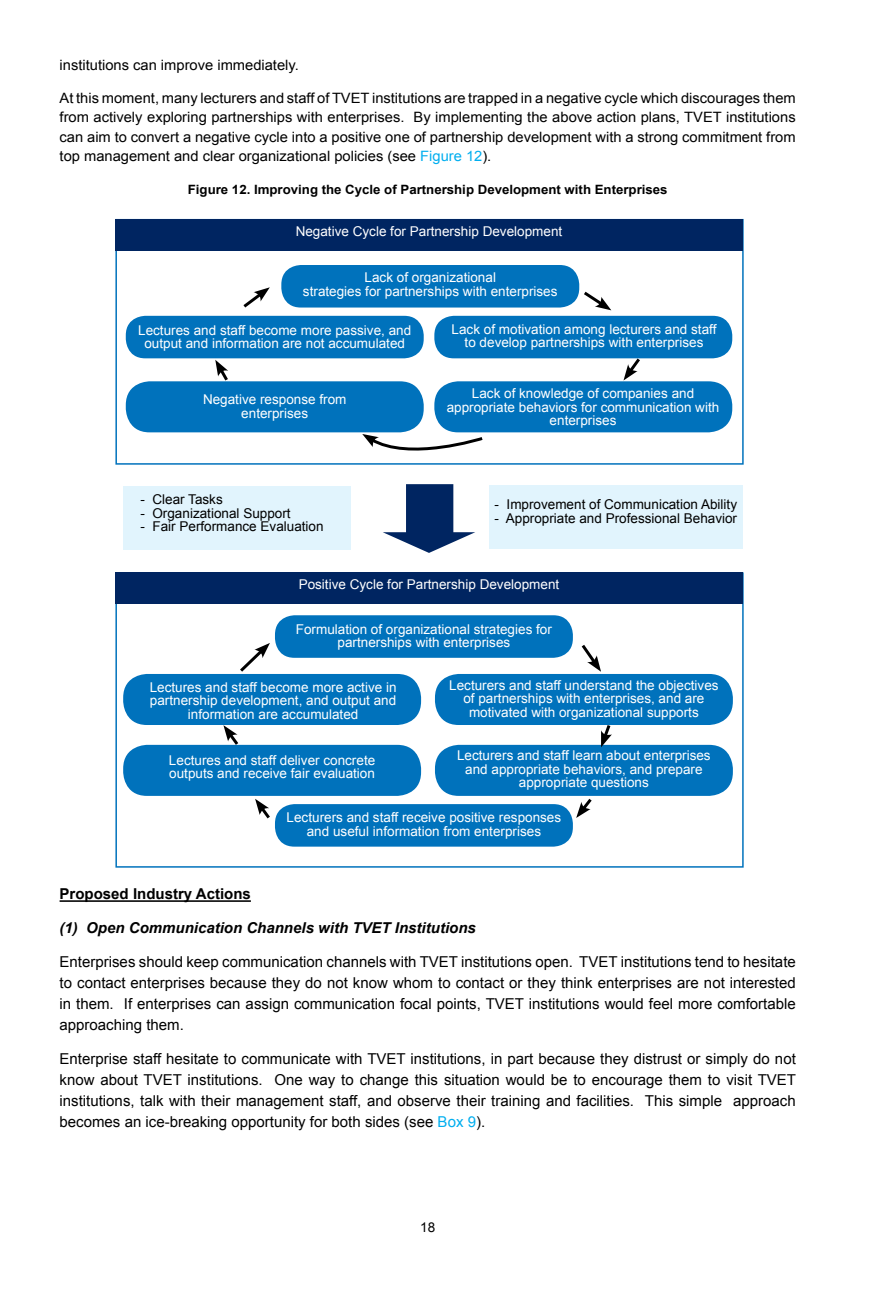
<style>
.page{position:relative;width:881px;height:1293px;background:#fff}
.page>*{position:absolute;margin:0;border:0;box-sizing:border-box;transform-origin:0 0}
.t1{font:15px/21px "Arial";color:#000;text-align:justify}
.t2{font:italic 700 15px "Arial";color:#000}
.t3{font:700 15px "Arial";color:#000}
.t4{font:14.25px/19.5px "Arial";color:#000;text-align:justify}
.t5{font:13.5px/13.5px "Arial";color:#fff;text-align:center}
.t6{font:13.5px "Arial";color:#000}
.t7{font:700 12.9px "Arial";color:#000}
.s1{color:#00aeef}
</style>
<div class="page">
<hr style="left:60px;top:900px;width:191px;height:2px;background:#000">
<div style="left:115px;top:219px;width:628px;height:246px;border:2px solid #0072bc"></div>
<div style="left:115px;top:219px;width:627px;height:31px;background:#002561"></div>
<div style="left:281px;top:265px;width:298px;height:42px;background:#0072bc;border-radius:20px"></div>
<div style="left:126px;top:316px;width:297px;height:42px;background:#0072bc;border-radius:20px"></div>
<div style="left:126px;top:381px;width:297px;height:51px;background:#0072bc;border-radius:24px"></div>
<div style="left:434px;top:316px;width:298px;height:42px;background:#0072bc;border-radius:20px"></div>
<div style="left:434px;top:381px;width:298px;height:51px;background:#0072bc;border-radius:24px"></div>
<svg style="left:243px;top:287px;width:27px;height:21px"></svg>
<svg style="left:584px;top:291px;width:27px;height:19px"></svg>
<div style="left:124px;top:486px;width:226px;height:64px;background:#e1f4fd"></div>
<div style="left:489px;top:485px;width:253px;height:64px;background:#e1f4fd"></div>
<svg style="left:383px;top:484px;width:92px;height:69px"></svg>
<div style="left:115px;top:572px;width:627px;height:31px;background:#002561"></div>
<div style="left:123px;top:745px;width:298px;height:51px;background:#0072bc;border-radius:24px"></div>
<div style="left:435px;top:745px;width:297px;height:51px;background:#0072bc;border-radius:24px"></div>
<div style="left:275px;top:615px;width:297px;height:43px;background:#0072bc;border-radius:20px"></div>
<div style="left:123px;top:674px;width:298px;height:51px;background:#0072bc;border-radius:24px"></div>
<div style="left:275px;top:804px;width:297px;height:42px;background:#0072bc;border-radius:20px"></div>
<div style="left:435px;top:674px;width:297px;height:51px;background:#0072bc;border-radius:24px"></div>
<svg style="left:581px;top:645px;width:19px;height:26px"></svg>
<svg style="left:600px;top:725px;width:12px;height:22px"></svg>
<svg style="left:576px;top:795px;width:18px;height:23px"></svg>
<svg style="left:255px;top:799px;width:15px;height:20px"></svg>
<svg style="left:223px;top:725px;width:18px;height:20px"></svg>
<svg style="left:240px;top:643px;width:30px;height:29px"></svg>
<svg style="left:623px;top:358px;width:19px;height:22px"></svg>
<svg style="left:215px;top:360px;width:15px;height:22px"></svg>
<svg style="left:362px;top:434px;width:121px;height:17px"></svg>
<p class="t4" style="left:60px;top:56px;width:241px">institutions can improve immediately.</p>
<p class="t4" style="left:60px;top:88px;width:737px">At this moment, many lecturers and staff of TVET institutions are trapped in a negative cycle which discourages them from actively exploring partnerships with enterprises. By implementing the above action plans, TVET institutions can aim to convert a negative cycle into a positive one of partnership development with a strong commitment from top management and clear organizational policies (see <span class="s1">Figure 12</span>).</p>
<p class="t7" style="left:188px;top:180px;width:481px">Figure 12. Improving the Cycle of Partnership Development with Enterprises</p>
<p class="t5" style="left:295px;top:225px;width:268px">Negative Cycle for Partnership Development</p>
<p class="t5" style="left:303px;top:271px;width:256px">Lack of organizational<br>strategies for partnerships with enterprises</p>
<p class="t5" style="left:138px;top:323px;width:274px">Lectures and staff become more passive, and output and information are not accumulated</p>
<p class="t5" style="left:451px;top:322px;width:266px">Lack of motivation among lecturers and staff to develop partnerships with enterprises</p>
<p class="t5" style="left:446px;top:387px;width:274px">Lack of knowledge of companies and appropriate behaviors for communication with enterprises</p>
<p class="t5" style="left:203px;top:393px;width:145px">Negative response from enterprises</p>
<p class="t6" style="left:140px;top:491px;width:84px">- Clear Tasks</p>
<p class="t6" style="left:140px;top:504px;width:152px">- Organizational Support</p>
<p class="t6" style="left:140px;top:518px;width:185px">- Fair Performance Evaluation</p>
<p class="t6" style="left:494px;top:496px;width:244px">- Improvement of Communication Ability</p>
<p class="t6" style="left:494px;top:509px;width:244px">- Appropriate and Professional Behavior</p>
<p class="t5" style="left:298px;top:578px;width:262px">Positive Cycle for Partnership Development</p>
<p class="t5" style="left:296px;top:622px;width:257px">Formulation of organizational strategies for partnerships with enterprises</p>
<p class="t5" style="left:150px;top:680px;width:248px">Lectures and staff become more active in partnership development, and output and information are accumulated</p>
<p class="t5" style="left:449px;top:678px;width:271px">Lecturers and staff understand the objectives of partnerships with enterprises, and are motivated with organizational supports</p>
<p class="t5" style="left:169px;top:753px;width:208px;text-align:left">Lectures and staff deliver concrete outputs and receive fair evaluation</p>
<p class="t5" style="left:457px;top:749px;width:255px">Lecturers and staff learn about enterprises and appropriate behaviors, and prepare appropriate questions</p>
<p class="t5" style="left:286px;top:811px;width:276px">Lecturers and staff receive positive responses and useful information from enterprises</p>
<p class="t3" style="left:60px;top:884px;width:193px">Proposed Industry Actions</p>
<p class="t2" style="left:60px;top:918px;width:417px">(1) Open Communication Channels with TVET Institutions</p>
<p class="t1" style="left:60px;top:951px;width:737px">Enterprises should keep communication channels with TVET institutions open. TVET institutions tend to hesitate to contact enterprises because they do not know whom to contact or they think enterprises are not interested in them. If enterprises can assign communication focal points, TVET institutions would feel more comfortable approaching them.</p>
<p class="t1" style="left:60px;top:1048px;width:737px">Enterprise staff hesitate to communicate with TVET institutions, in part because they distrust or simply do not know about TVET institutions. One way to change this situation would be to encourage them to visit TVET institutions, talk with their management staff, and observe their training and facilities. This simple approach becomes an ice-breaking opportunity for both sides (see <span class="s1">Box 9</span>).</p>
<p class="t6" style="left:420px;top:1218px;width:17px">18</p>
</div>
